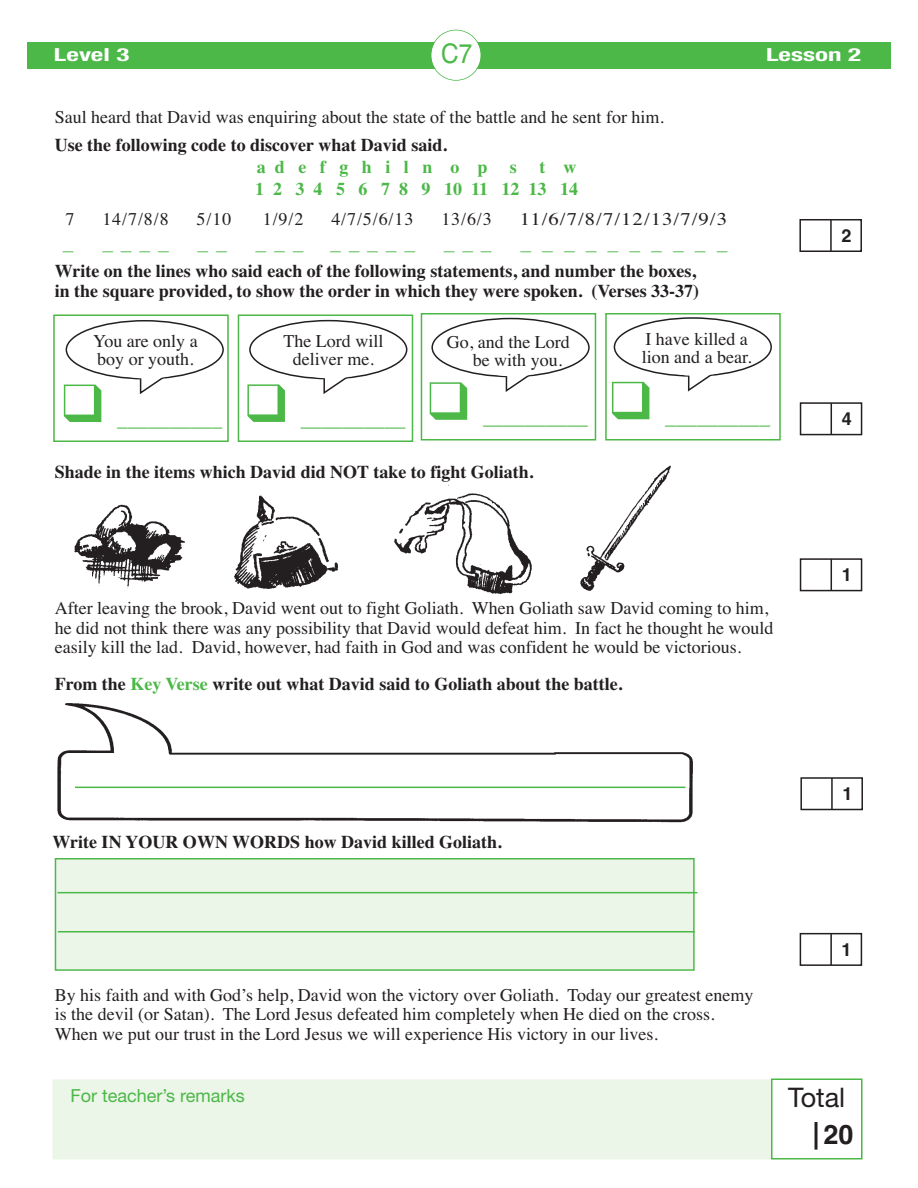
<style>
.page{position:relative;width:918px;height:1188px;background:#fff}
.page>*{position:absolute;margin:0;border:0;box-sizing:border-box;transform-origin:0 0}
.t1{font:27px "Helvetica Neue";color:#231f20}
.t2{font:27px "Helvetica";color:#4cb848;scale:.9 1}
.t3{font:700 27px "Helvetica";color:#231f20}
.t4{font:21px "Times";color:#4cb848}
.t5{font:18px/19.5px "Times";color:#231f20}
.t6{font:700 18px/19.5px "Times";color:#231f20}
.t7{font:700 18px/21.6px "Times";color:#4cb848;text-align:right}
.t8{font:18px "Times";color:#4cb848;scale:1.2 1}
.t9{font:18px "Times";color:#231f20;scale:1.15 1}
.t10{font:18px "Helvetica Neue";color:#4cb848}
.t11{font:700 condensed 18px "Helvetica Neue";color:#fff;scale:1.5 1}
.t12{font:700 18px "Helvetica";color:#231f20}
.s1{color:#4cb848}
</style>
<div class="page">
<img style="left:57px;top:703px;width:636px;height:119px">
<div style="left:56px;top:860px;width:637px;height:109px;background:#ebf5e8"></div>
<div style="left:55px;top:858px;width:640px;height:113px;border:2px solid #4cb848"></div>
<div style="left:27px;top:42px;width:864px;height:27px;background:#4cb848"></div>
<div style="left:431px;top:30px;width:50px;height:50px;background:#fff;border-radius:50%"></div>
<div style="left:430px;top:30px;width:51px;height:51px;border:2px solid #4cb848;border-radius:50%"></div>
<div style="left:54px;top:1081px;width:807px;height:77px;background:#ebf5e8"></div>
<div style="left:52px;top:1079px;width:810px;height:80px;border:2px solid #ebf5e8"></div>
<div style="left:773px;top:1080px;width:88px;height:78px;background:#fff"></div>
<div style="left:771px;top:1078px;width:91px;height:81px;border:2px solid #4cb848"></div>
<hr style="left:815px;top:1122px;width:3px;height:28px;background:#231f20">
<div style="left:53px;top:315px;width:176px;height:127px;border:2px solid #4cb848"></div>
<svg style="left:73px;top:313px;width:708px;height:476px"></svg>
<svg style="left:799px;top:219px;width:63px;height:33px"></svg>
<div style="left:840px;top:226px;width:18px;height:18px;background:#fff"></div>
<svg style="left:799px;top:402px;width:64px;height:34px"></svg>
<div style="left:840px;top:410px;width:18px;height:18px;background:#fff"></div>
<svg style="left:799px;top:558px;width:64px;height:34px"></svg>
<div style="left:840px;top:566px;width:18px;height:18px;background:#fff"></div>
<svg style="left:800px;top:777px;width:63px;height:34px"></svg>
<div style="left:841px;top:785px;width:18px;height:18px;background:#fff"></div>
<svg style="left:799px;top:932px;width:64px;height:34px"></svg>
<div style="left:840px;top:940px;width:18px;height:18px;background:#fff"></div>
<svg style="left:431px;top:318px;width:159px;height:74px"></svg>
<div style="left:479px;top:353px;width:69px;height:23px;background:#fff;border-radius:50%"></div>
<div style="left:482px;top:407px;width:110px;height:30px;background:#fff"></div>
<svg style="left:249px;top:320px;width:158px;height:74px"></svg>
<div style="left:297px;top:355px;width:69px;height:23px;background:#fff;border-radius:50%"></div>
<div style="left:299px;top:409px;width:111px;height:30px;background:#fff"></div>
<svg style="left:614px;top:317px;width:158px;height:75px"></svg>
<div style="left:661px;top:353px;width:70px;height:23px;background:#fff;border-radius:50%"></div>
<div style="left:664px;top:406px;width:111px;height:30px;background:#fff"></div>
<svg style="left:66px;top:320px;width:158px;height:74px"></svg>
<div style="left:113px;top:356px;width:70px;height:23px;background:#fff;border-radius:50%"></div>
<div style="left:116px;top:409px;width:111px;height:30px;background:#fff"></div>
<img style="left:73px;top:464px;width:603px;height:134px">
<hr style="left:57px;top:892px;width:640px;height:1px;background:#4cb848">
<hr style="left:58px;top:931px;width:636px;height:2px;background:#4cb848">
<p class="t11" style="left:54px;top:44px;width:52px">Level 3</p>
<h1 class="t2" style="left:441px;top:43px;width:36px">C7</h1>
<p class="t11" style="left:766px;top:44px;width:65px">Lesson 2</p>
<p class="t5" style="left:55px;top:109px;width:611px">Saul heard that David was enquiring about the state of the battle and he sent for him.</p>
<p class="t6" style="left:55px;top:137px;width:394px">Use the following code to discover what David said.</p>
<p class="t7" style="left:257px;top:158px;width:232px">a d e f g h i l n o p</p>
<p class="t7" style="left:510px;top:158px;width:9px">s</p>
<p class="t7" style="left:255px;top:158px;width:325px">t w<br>1 2 3 4 5 6 7 8 9 10 11 12 13 14</p>
<p class="t5" style="left:66px;top:211px;width:10px">7</p>
<p class="t5" style="left:102px;top:211px;width:68px">14/7/8/8</p>
<p class="t5" style="left:197px;top:211px;width:36px">5/10</p>
<p class="t5" style="left:263px;top:211px;width:42px">1/9/2</p>
<p class="t5" style="left:331px;top:211px;width:84px">4/7/5/6/13</p>
<p class="t5" style="left:441px;top:211px;width:52px">13/6/3</p>
<p class="t9" style="left:520px;top:212px;width:182px">11/6/7/8/7/12/13/7/9/3</p>
<p class="t8" style="left:63px;top:238px;width:10px">_</p>
<p class="t8" style="left:102px;top:238px;width:57px">_ _ _ _</p>
<p class="t8" style="left:198px;top:238px;width:26px">_ _</p>
<p class="t8" style="left:256px;top:238px;width:41px">_ _ _</p>
<p class="t8" style="left:330px;top:238px;width:72px">_ _ _ _ _</p>
<p class="t8" style="left:444px;top:238px;width:41px">_ _ _</p>
<p class="t8" style="left:520px;top:238px;width:174px">_ _ _ _ _ _ _ _ _ _</p>
<p class="t6" style="left:55px;top:263px;width:646px">Write on the lines who said each of the following statements, and number the boxes, in the square provided, to show the order in which they were spoken. (Verses 33-37)</p>
<p class="t5" style="left:93px;top:334px;width:106px;line-height:18px">You are only a boy or youth.</p>
<p class="t5" style="left:642px;top:332px;width:111px;line-height:18px">I have killed a lion and a bear.</p>
<p class="t5" style="left:283px;top:334px;width:101px;line-height:18px;text-align:center">The Lord will deliver me.</p>
<p class="t5" style="left:473px;top:334px;width:99px;line-height:18px;text-indent:-26px">Go, and the Lord be with you.</p>
<p class="t4" style="left:62px;top:412px;width:162px">❑ __________</p>
<p class="t4" style="left:246px;top:412px;width:162px">❑ __________</p>
<p class="t4" style="left:428px;top:410px;width:162px">❑ __________</p>
<p class="t4" style="left:610px;top:409px;width:162px">❑ __________</p>
<p class="t6" style="left:55px;top:464px;width:480px">Shade in the items which David did NOT take to fight Goliath.</p>
<p class="t5" style="left:55px;top:600px;width:720px">After leaving the brook, David went out to fight Goliath. When Goliath saw David coming to him, he did not think there was any possibility that David would defeat him. In fact he thought he would easily kill the lad. David, however, had faith in God and was confident he would be victorious.</p>
<p class="t6" style="left:55px;top:676px;width:569px">From the <span class="s1">Key Verse</span> write out what David said to Goliath about the battle.</p>
<p class="t6" style="left:52px;top:834px;width:451px">Write IN YOUR OWN WORDS how David killed Goliath.</p>
<p class="t5" style="left:55px;top:987px;width:700px">By his faith and with God’s help, David won the victory over Goliath. Today our greatest enemy is the devil (or Satan). The Lord Jesus defeated him completely when He died on the cross.<br>When we put our trust in the Lord Jesus we will experience His victory in our lives.</p>
<p class="t12" style="left:841px;top:229px;width:12px">2</p>
<p class="t12" style="left:842px;top:412px;width:12px">4</p>
<p class="t12" style="left:842px;top:568px;width:12px">1</p>
<p class="t12" style="left:842px;top:787px;width:12px">1</p>
<p class="t12" style="left:842px;top:943px;width:12px">1</p>
<p class="t10" style="left:70px;top:1089px;width:176px">For teacher’s remarks</p>
<h1 class="t1" style="left:788px;top:1088px;width:58px">Total</h1>
<h1 class="t3" style="left:824px;top:1125px;width:32px">20</h1>
</div>
